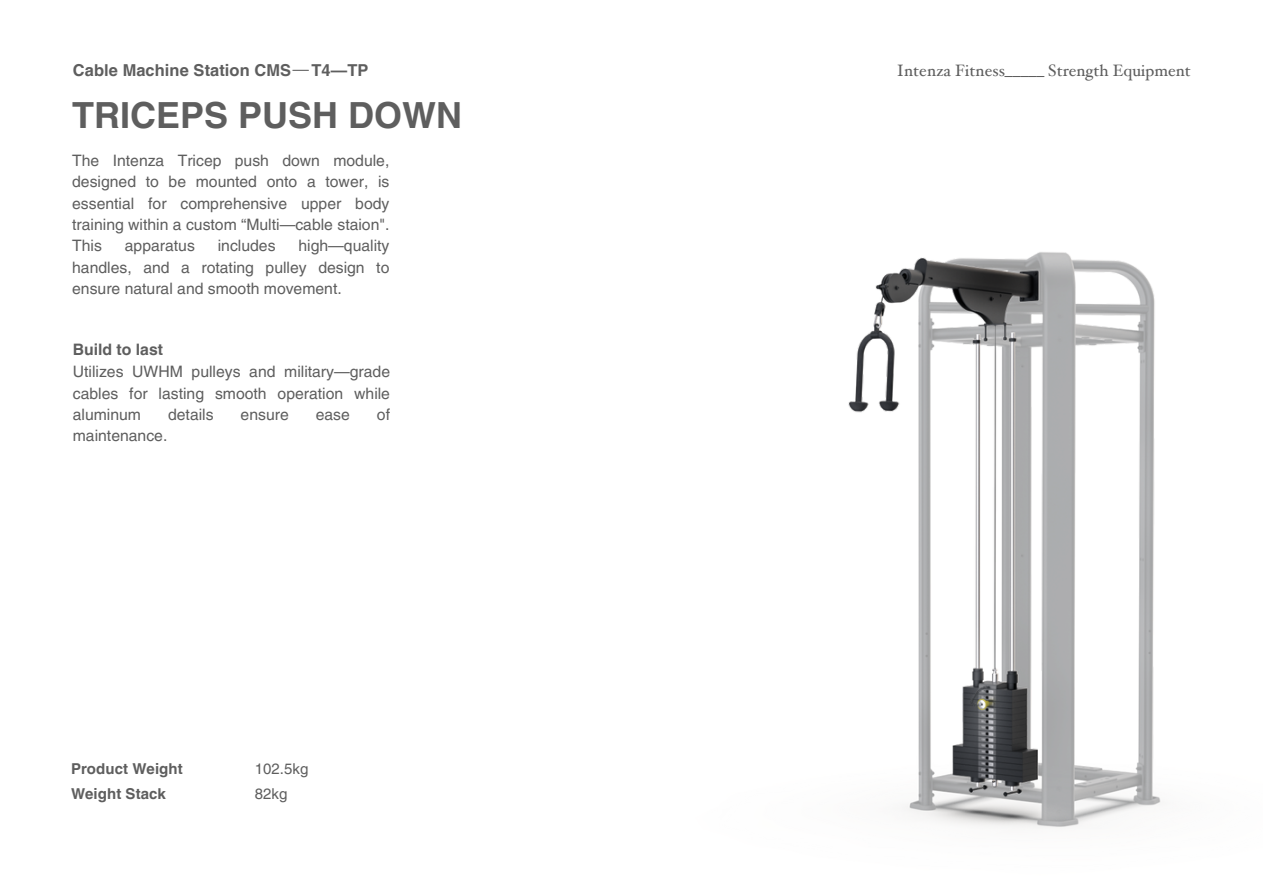
<style>
.page{position:relative;width:1263px;height:894px;background:#fff}
.page>*{position:absolute;margin:0;border:0;box-sizing:border-box;transform-origin:0 0}
.t1{font:700 36px "Helvetica LT Pro";color:#5e5e5e}
.t2{font:16.5px "Hoefler Text";color:#5e5e5e}
.t3{font:700 16.5px "Helvetica LT Pro";letter-spacing:.005em;color:#5e5e5e}
.t4{font:15.75px/21.3px "Helvetica LT Pro";color:#5e5e5e;text-align:justify}
.t5{font:700 15.75px "Helvetica LT Pro";color:#5e5e5e}
.t6{font:700 15px "Helvetica LT Pro";letter-spacing:.005em;color:#5e5e5e}
.t7{font:15px "Helvetica LT Pro";letter-spacing:.005em;color:#5e5e5e}
.s1{font-family:"Hoefler Text";font-weight:400}
</style>
<div class="page">
<img style="left:848px;top:252px;width:313px;height:576px">
<p class="t3" style="left:73px;top:64px;width:297px">Cable Machine Station CMS<span class="s1">—</span> T4—TP</p>
<p class="t1" style="left:72px;top:102px;width:391px">TRICEPS PUSH DOWN</p>
<p class="t4" style="left:72px;top:151px;width:319px">The Intenza Tricep push down module, designed to be mounted onto a tower, is essential for comprehensive upper body training within a custom “Multi—cable staion".<br>This</p>
<p class="t4" style="left:72px;top:237px;width:319px;text-indent:226px">high—quality handles, and a rotating pulley design to ensure natural and smooth movement.</p>
<p class="t4" style="left:125px;top:237px;width:72px">apparatus</p>
<p class="t4" style="left:218px;top:237px;width:59px">includes</p>
<p class="t5" style="left:73px;top:343px;width:92px">Build to last</p>
<p class="t4" style="left:73px;top:362px;width:319px">Utilizes UWHM pulleys and military—grade cables for lasting smooth operation while aluminum</p>
<p class="t4" style="left:168px;top:405px;width:47px">details</p>
<p class="t4" style="left:241px;top:405px;width:50px">ensure</p>
<p class="t4" style="left:316px;top:405px;width:36px">ease</p>
<p class="t4" style="left:377px;top:405px;width:15px">of</p>
<p class="t4" style="left:73px;top:426px;width:96px">maintenance.</p>
<p class="t6" style="left:71px;top:763px;width:113px">Product Weight</p>
<p class="t7" style="left:255px;top:763px;width:55px">102.5kg</p>
<p class="t6" style="left:71px;top:787px;width:96px">Weight Stack</p>
<p class="t7" style="left:255px;top:787px;width:34px">82kg</p>
<p class="t2" style="left:897px;top:64px;width:296px">Intenza Fitness_____ Strength Equipment</p>
</div>
